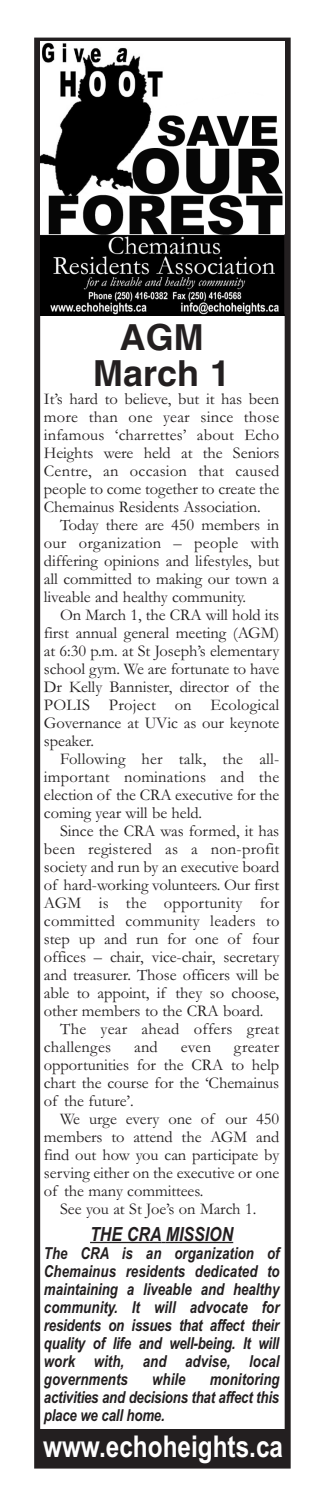
<style>
.page{position:relative;width:324px;height:1512px;background:#fff}
.page>*{position:absolute;margin:0;border:0;box-sizing:border-box;transform-origin:0 0}
.t1{font:700 36px/36px "Helvetica";color:#231f20;text-align:center}
.t2{font:700 30px "Arial Narrow";color:#fff}
.t3{font:italic 700 19.5px "Arial Narrow";color:#231f20}
.t4{font:16.5px/18px "Garamond";letter-spacing:-.005em;color:#231f20;text-align:justify}
.t5{font:italic 700 16.5px/18px "Arial Narrow";letter-spacing:-.015em;color:#231f20;text-align:justify}
.t6{font:16.5px "Garamond";letter-spacing:.015em;color:#231f20}
</style>
<div class="page">
<div style="left:34px;top:38px;width:257px;height:1431px;border:6px solid #231f20"></div>
<hr style="left:90px;top:1242px;width:72px;height:1px;background:#231f20">
<hr style="left:166px;top:1242px;width:67px;height:1px;background:#231f20">
<img style="left:40px;top:42px;width:244px;height:273px">
<hr style="left:284px;top:234px;width:2px;height:80px;background:#231f20">
<div style="left:38px;top:1430px;width:250px;height:36px;background:#231f20"></div>
<h1 class="t1" style="left:93px;top:322px;width:139px">AGM<br>March 1</h1>
<p class="t4" style="left:44px;top:389px;width:237px">It’s hard to believe, but it has been more than one year since those infamous ‘charrettes’ about Echo Heights were held at the Seniors Centre, an occasion that caused people to come together to create the Chemainus Residents Association.</p>
<p class="t4" style="left:44px;top:515px;width:237px;text-indent:16px">Today there are 450 members in our organization – people with differing opinions and lifestyles, but all committed to making our town a liveable and healthy community.</p>
<p class="t4" style="left:44px;top:605px;width:237px;text-indent:16px">On March 1, the CRA will hold its first annual general meeting (AGM) at 6:30 p.m. at St Joseph’s elementary school gym. We are fortunate to have Dr Kelly Bannister, director of the POLIS Project on Ecological Governance at UVic as our keynote speaker.</p>
<p class="t4" style="left:44px;top:749px;width:237px;text-indent:16px">Following her talk, the all&shy;important nominations and the election of the CRA executive for the coming year will be held.</p>
<p class="t4" style="left:60px;top:821px;width:221px">Since the CRA was formed, it has</p>
<p class="t6" style="left:44px;top:838px;width:237px">been registered as a non-profit</p>
<p class="t4" style="left:44px;top:857px;width:237px">society and run by an executive board</p>
<p class="t4" style="left:44px;top:875px;width:237px">of hard-working volunteers. Our first</p>
<p class="t6" style="left:44px;top:892px;width:237px">AGM is the opportunity for</p>
<p class="t6" style="left:44px;top:910px;width:237px">committed community leaders to</p>
<p class="t4" style="left:44px;top:929px;width:237px">step up and run for one of four</p>
<p class="t4" style="left:44px;top:947px;width:237px">offices – chair, vice-chair, secretary</p>
<p class="t4" style="left:44px;top:965px;width:237px">and treasurer. Those officers will be</p>
<p class="t4" style="left:44px;top:983px;width:237px">able to appoint, if they so choose,</p>
<p class="t4" style="left:44px;top:1001px;width:221px">other members to the CRA board.</p>
<p class="t6" style="left:60px;top:1018px;width:221px">The year ahead offers great</p>
<p class="t6" style="left:44px;top:1036px;width:69px">challenges</p>
<p class="t4" style="left:134px;top:1037px;width:25px">and</p>
<p class="t4" style="left:181px;top:1037px;width:32px">even</p>
<p class="t4" style="left:44px;top:1037px;width:237px;text-indent:190px">greater opportunities for the CRA to help chart the course for the ‘Chemainus of the future’.</p>
<p class="t4" style="left:44px;top:1109px;width:237px;text-indent:16px">We urge every one of our 450 members to attend the AGM and find out how you can participate by serving either on the executive or one of the many committees.</p>
<p class="t4" style="left:60px;top:1199px;width:198px">See you at St Joe’s on March 1.</p>
<p class="t3" style="left:90px;top:1222px;width:145px">THE CRA MISSION</p>
<p class="t5" style="left:44px;top:1244px;width:237px">The CRA is an organization of Chemainus residents dedicated to maintaining a liveable and healthy community. It will advocate for residents on issues that affect their quality of life and well-being. It will work with, and advise, local governments</p>
<p class="t5" style="left:44px;top:1370px;width:237px;text-indent:166px">monitoring activities and decisions that affect this place we call home.</p>
<h2 class="t2" style="left:43px;top:1430px;width:242px">www.echoheights.ca</h2>
<p class="t5" style="left:152px;top:1370px;width:35px">while</p>
</div>
